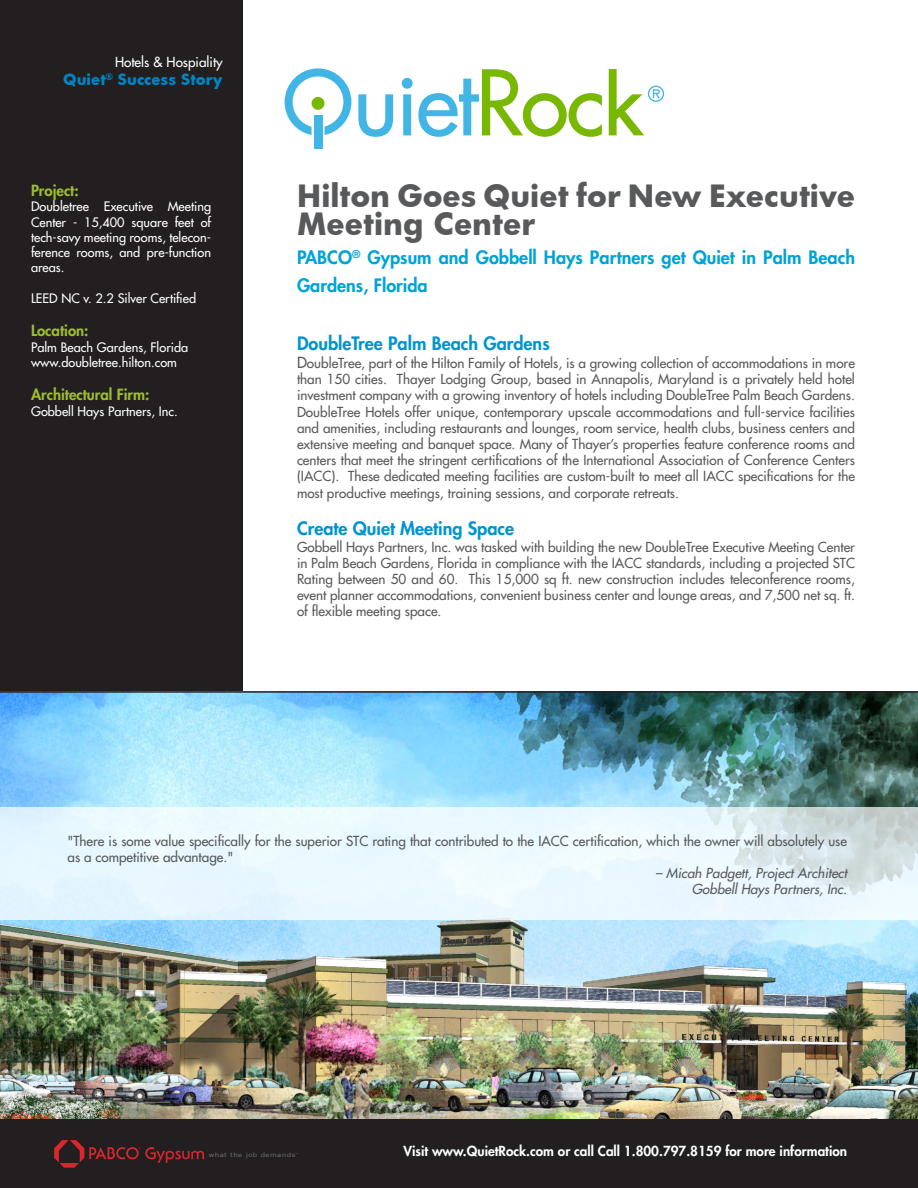
<style>
.page{position:relative;width:918px;height:1188px;background:#fff}
.page>*{position:absolute;margin:0;border:0;box-sizing:border-box;transform-origin:0 0}
.t1{font:700 30px/28.5px "Futura";color:#58595b}
.t2{font:800 18px/28.5px "Futura";color:#00a3d5}
.t3{font:800 18px "Futura";color:#0094ce}
.t4{font:800 15px "Futura";color:#9dbe31}
.t5{font:700 15px "Futura";color:#0086c5}
.t6{font:13.5px/16.2px "Futura";color:#58595b;text-align:justify}
.t7{font:800 13.5px "Futura";color:#fff}
.t8{font:italic 13.5px "Futura";color:#58595b}
.t9{font:13.5px "Futura";color:#fff}
.Bullets_List_Benifit{font:12.75px/15.3px "Futura";color:#fff;text-align:justify}
.t10{font:6.15px "Trade Gothic";letter-spacing:.05em;color:#77777a;scale:1.32 1}
.s1{font-size:15px}
</style>
<div class="page">
<div style="left:0;top:0;width:243px;height:786px;background:#231f20"></div>
<img style="left:0;top:691px;width:918px;height:428px">
<svg style="left:0;top:808px;width:918px;height:112px;background:#e7f4fa"></svg>
<div style="left:0;top:1119px;width:918px;height:69px;background:#231f20"></div>
<svg style="left:358px;top:94px;width:35px;height:43px"></svg>
<svg style="left:402px;top:69px;width:200px;height:68px"></svg>
<svg style="left:609px;top:69px;width:55px;height:66px"></svg>
<svg style="left:285px;top:68px;width:66px;height:67px"></svg>
<div style="left:312px;top:97px;width:12px;height:13px;background:#78b800;border-radius:50%"></div>
<div style="left:314px;top:115px;width:8px;height:34px;background:#40b5e6"></div>
<svg style="left:54px;top:1140px;width:150px;height:28px"></svg>
<p class="t9" style="left:115px;top:53px;width:109px">Hotels &amp; Hospiality</p>
<p class="t5" style="left:63px;top:69px;width:161px">Quiet<sup>®</sup> Success Story</p>
<p class="t4" style="left:31px;top:181px;width:49px">Project:</p>
<p class="Bullets_List_Benifit" style="left:31px;top:199px;width:182px">Doubletree Executive Meeting Center - 15,400 square feet of tech-savy meeting rooms, telecon&shy;ference rooms, and pre-function areas.</p>
<p class="Bullets_List_Benifit" style="left:31px;top:291px;width:167px">LEED NC v. 2.2 Silver Certified</p>
<p class="t4" style="left:31px;top:321px;width:59px">Location:</p>
<p class="Bullets_List_Benifit" style="left:31px;top:339px;width:159px">Palm Beach Gardens, Florida</p>
<p class="Bullets_List_Benifit" style="left:31px;top:355px;width:148px">www.doubletree.hilton.com</p>
<p class="t4" style="left:31px;top:385px;width:120px">Architectural Firm:</p>
<p class="Bullets_List_Benifit" style="left:31px;top:403px;width:148px">Gobbell Hays Partners, Inc.</p>
<p class="t1" style="left:297px;top:181px;width:559px">Hilton Goes Quiet for New Executive<br>Meeting Center</p>
<p class="t2" style="left:297px;top:243px;width:560px">PABCO<sup>®</sup> Gypsum and Gobbell Hays Partners get Quiet in Palm Beach<br>Gardens, Florida</p>
<p class="t3" style="left:297px;top:332px;width:254px">DoubleTree Palm Beach Gardens</p>
<p class="t6" style="left:297px;top:355px;width:560px"><span class="s1">D</span>oubleTree, part of the Hilton Family of Hotels, is a growing collection of accommodations in more than 150 cities. Thayer Lodging Group, based in Annapolis, Maryland is a privately held hotel investment company with a growing inventory of hotels including DoubleTree Palm Beach Gardens.<br>DoubleTree Hotels offer unique, contemporary upscale accommodations and full-service facilities and amenities, including restaurants and lounges, room service, health clubs, business centers and extensive meeting and banquet space. Many of Thayer’s properties feature conference rooms and centers that meet the stringent certifications of the International Association of Conference Centers (IACC). These dedicated meeting facilities are custom-built to meet all IACC specifications for the most productive meetings, training sessions, and corporate retreats.</p>
<p class="t3" style="left:297px;top:517px;width:219px">Create Quiet Meeting Space</p>
<p class="t6" style="left:297px;top:539px;width:560px">Gobbell Hays Partners, Inc. was tasked with building the new DoubleTree Executive Meeting Center in Palm Beach Gardens, Florida in compliance with the IACC standards, including a projected STC Rating between 50 and 60. This 15,000 sq ft. new construction includes teleconference rooms, event planner accommodations, convenient business center and lounge areas, and 7,500 net sq. ft. of flexible meeting space.</p>
<p class="t6" style="left:68px;top:833px;width:781px">"There is some value specifically for the superior STC rating that contributed to the IACC certification, which the owner will absolutely use as a competitive advantage."</p>
<p class="t8" style="left:656px;top:865px;width:193px">– Micah Padgett, Project Architect</p>
<p class="t8" style="left:692px;top:881px;width:157px">Gobbell Hays Partners, Inc.</p>
<p class="t10" style="left:209px;top:1152px;width:67px">what the job demands</p>
<p class="t7" style="left:403px;top:1142px;width:445px">Visit www.QuietRock.com or call Call 1.800.797.8159 for more information</p>
</div>
